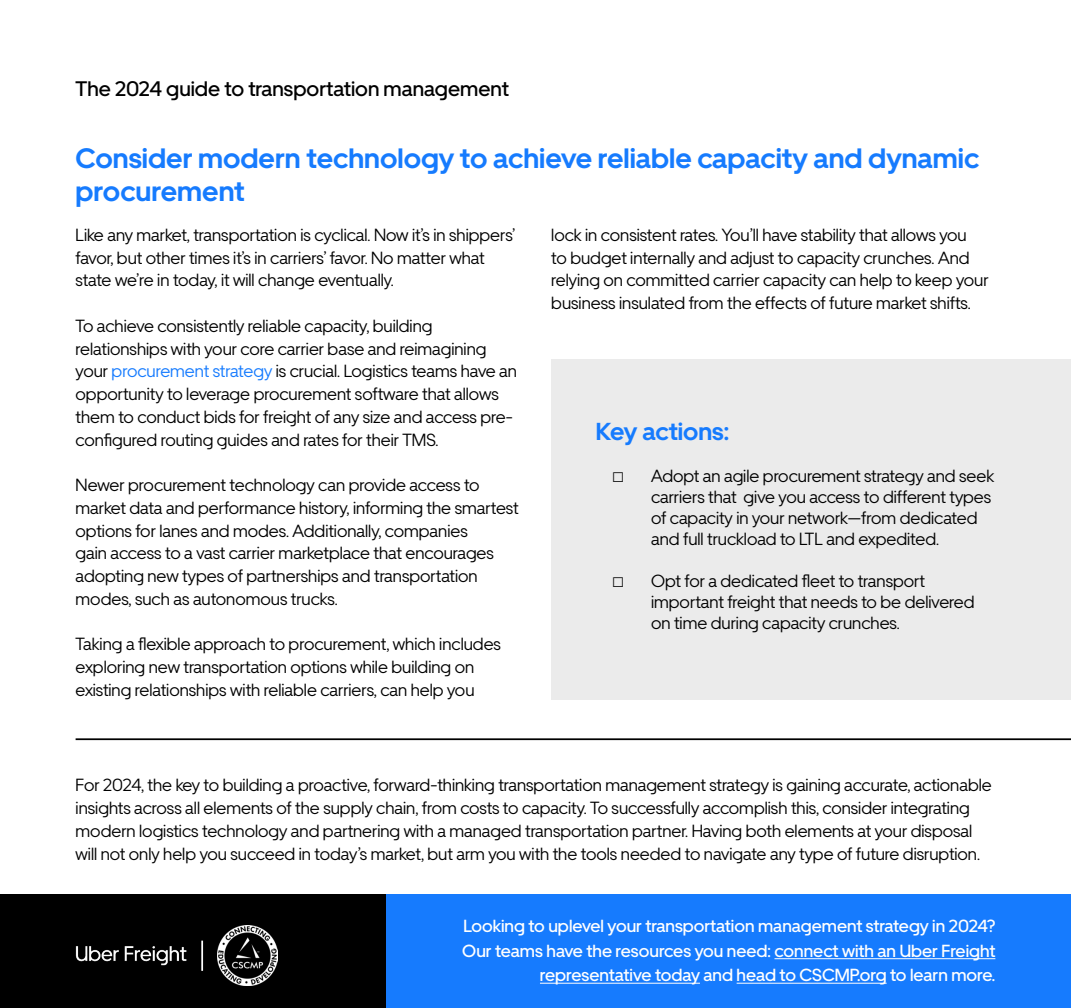
<style>
.page{position:relative;width:1071px;height:1008px;background:#fff}
.page>*{position:absolute;margin:0;border:0;box-sizing:border-box;transform-origin:0 0}
.t1{font:700 28px/33.6px "Uber Move";color:#167bfe}
.t2{font:700 24.5px "Uber Move";color:#167bfe}
.t3{font:500 21px "Uber Move";color:#000}
.t4{font:17.5px/22.8px "Uber Move";color:#000}
.t5{font:500 17.5px/24.5px "Uber Move";color:#fff;text-align:right}
.s1{color:#167bfe}
.s2{font-family:"Arial";font-size:21px}
</style>
<div class="page">
<div style="left:0;top:895px;width:1071px;height:113px;background:#000"></div>
<div style="left:387px;top:895px;width:684px;height:113px;background:#167bfe"></div>
<hr style="left:76px;top:738px;width:995px;height:2px;background:#000">
<hr style="left:775px;top:958px;width:220px;height:1px;background:#fff">
<hr style="left:540px;top:983px;width:160px;height:1px;background:#fff">
<hr style="left:737px;top:983px;width:150px;height:1px;background:#fff">
<div style="left:551px;top:359px;width:520px;height:340px;background:#ebebeb"></div>
<img style="left:76px;top:946px;width:110px;height:20px">
<img style="left:218px;top:926px;width:60px;height:60px">
<hr style="left:201px;top:941px;width:2px;height:30px;background:#fff">
<p class="t3" style="left:76px;top:75px;width:435px">The 2024 guide to transportation management</p>
<h1 class="t1" style="left:76px;top:141px;width:905px">Consider modern technology to achieve reliable capacity and dynamic procurement</h1>
<p class="t4" style="left:76px;top:223px;width:441px">Like any market, transportation is cyclical. Now it’s in shippers’ favor, but other times it’s in carriers’ favor. No matter what state we’re in today, it will change eventually.</p>
<p class="t4" style="left:76px;top:314px;width:443px">To achieve consistently reliable capacity, building relationships with your core carrier base and reimagining your <span class="s1">procurement strategy</span> is crucial. Logistics teams have an opportunity to leverage procurement software that allows them to conduct bids for freight of any size and access pre&shy;configured routing guides and rates for their TMS.</p>
<p class="t4" style="left:76px;top:473px;width:444px">Newer procurement technology can provide access to market data and performance history, informing the smartest options for lanes and modes. Additionally, companies<br>gain access to a vast carrier marketplace that encourages adopting new types of partnerships and transportation modes, such as autonomous trucks.</p>
<p class="t4" style="left:76px;top:633px;width:427px">Taking a flexible approach to procurement, which includes exploring new transportation options while building on existing relationships with reliable carriers, can help you</p>
<p class="t4" style="left:551px;top:223px;width:439px">lock in consistent rates. You’ll have stability that allows you<br>to budget internally and adjust to capacity crunches. And relying on committed carrier capacity can help to keep your business insulated from the effects of future market shifts.</p>
<h2 class="t2" style="left:596px;top:417px;width:135px">Key actions:</h2>
<p class="t4" style="left:651px;top:466px;width:345px;line-height:21px;text-indent:-39px"><span class="s2">□</span> Adopt an agile procurement strategy and seek carriers that give you access to different types of capacity in your network—from dedicated and full truckload to LTL and expedited.</p>
<p class="t4" style="left:651px;top:571px;width:325px;line-height:21px;text-indent:-39px"><span class="s2">□</span> Opt for a dedicated fleet to transport important freight that needs to be delivered on time during capacity crunches.</p>
<p class="t4" style="left:76px;top:774px;width:918px">For 2024, the key to building a proactive, forward-thinking transportation management strategy is gaining accurate, actionable insights across all elements of the supply chain, from costs to capacity. To successfully accomplish this, consider integrating modern logistics technology and partnering with a managed transportation partner. Having both elements at your disposal will not only help you succeed in today’s market, but arm you with the tools needed to navigate any type of future disruption.</p>
<p class="t5" style="left:462px;top:914px;width:535px">Looking to uplevel your transportation management strategy in 2024?<br>Our teams have the resources you need: connect with an Uber Freight representative today and head to CSCMP.org to learn more.</p>
</div>
